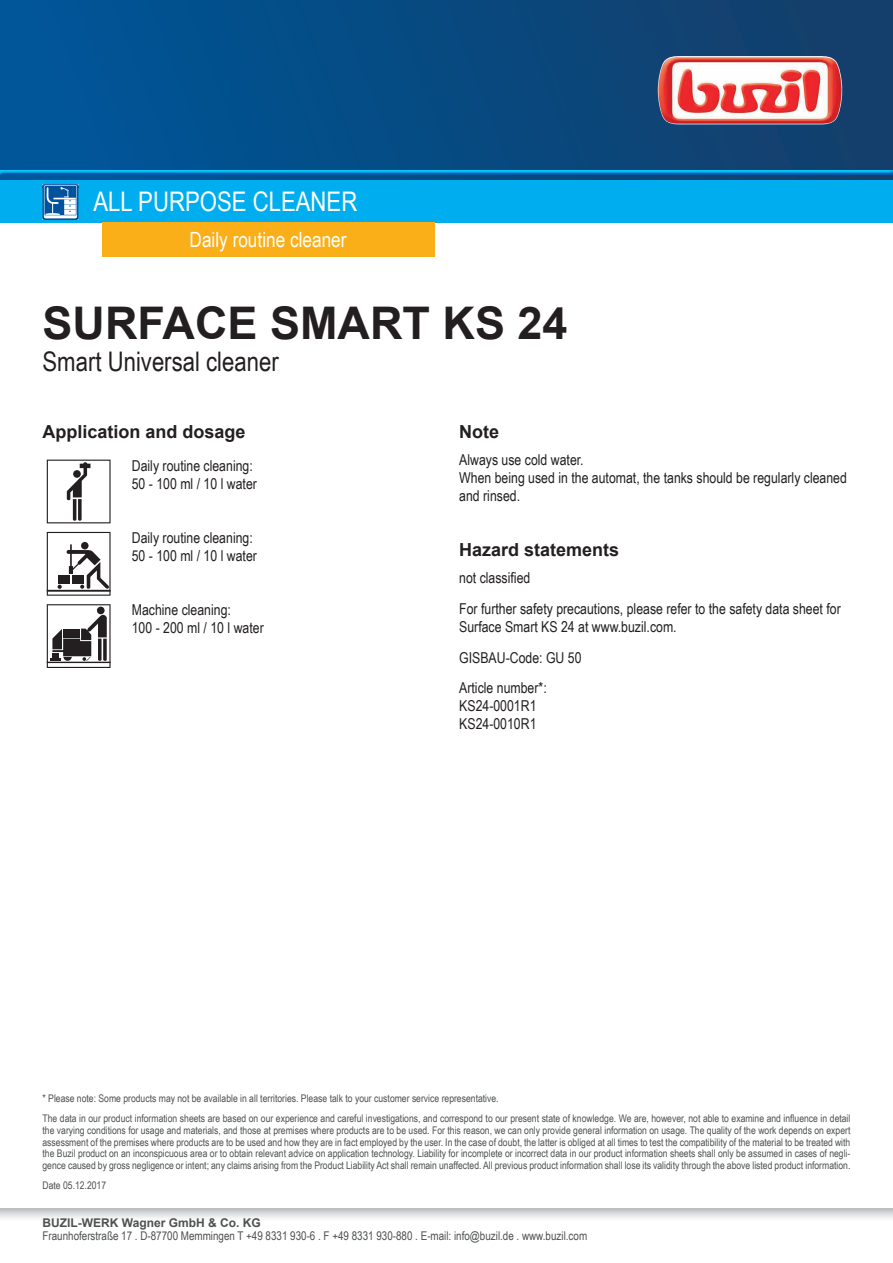
<style>
.page{position:relative;width:893px;height:1263px;background:#fff}
.page>*{position:absolute;margin:0;border:0;box-sizing:border-box;transform-origin:0 0}
.t1{font:700 45px "Arial";color:#231f20}
.t2{font:27px "Arial Narrow";color:#231f20}
.t3{font:27px "Arial Narrow";color:#fff}
.t4{font:21px "Arial Narrow";color:#fff}
.t5{font:700 18px "Arial";color:#231f20}
.t6{font:15px/18px "Arial Narrow";color:#231f20}
.t7{font:12px "Arial Narrow";color:#4e5151}
.t8{font:700 12px "Arial";color:#4e5151}
.t9{font:10.5px/11.7px "Arial Narrow";color:#4e5151}
</style>
<div class="page">
<div style="left:0;top:0;width:893px;height:180px;background:linear-gradient(to right,#00569a,#143e69)"></div>
<img style="left:658px;top:56px;width:184px;height:68px">
<svg style="left:0;top:1209px;width:893px;height:9px;background:#d9dadc"></svg>
<div style="left:0;top:169px;width:893px;height:6px;background:#015599;opacity:.75"></div>
<div style="left:0;top:180px;width:893px;height:43px;background:#00aeef"></div>
<img style="left:43px;top:184px;width:35px;height:36px">
<svg style="left:44px;top:185px;width:35px;height:33px"></svg>
<div style="left:102px;top:223px;width:333px;height:34px;background:#faaf18"></div>
<svg style="left:47px;top:460px;width:64px;height:63px"></svg>
<svg style="left:47px;top:532px;width:64px;height:64px"></svg>
<svg style="left:47px;top:604px;width:64px;height:64px"></svg>
<h2 class="t3" style="left:94px;top:182px;width:265px">All purpose cleaner</h2>
<h3 class="t4" style="left:190px;top:224px;width:159px">Daily routine cleaner</h3>
<h1 class="t1" style="left:43px;top:293px;width:527px">SURFACE SMART KS 24</h1>
<h2 class="t2" style="left:43px;top:342px;width:238px">Smart Universal cleaner</h2>
<h3 class="t5" style="left:43px;top:420px;width:205px">Application and dosage</h3>
<h3 class="t6" style="left:132px;top:456px;width:127px">Daily routine cleaning:<br>50 - 100 ml / 10 l water</h3>
<h3 class="t6" style="left:132px;top:528px;width:127px">Daily routine cleaning:<br>50 - 100 ml / 10 l water</h3>
<h3 class="t6" style="left:132px;top:600px;width:134px">Machine cleaning:<br>100 - 200 ml / 10 l water</h3>
<h3 class="t5" style="left:459px;top:420px;width:41px">Note</h3>
<h3 class="t6" style="left:459px;top:450px;width:389px">Always use cold water.<br>When being used in the automat, the tanks should be regularly cleaned and rinsed.</h3>
<h3 class="t5" style="left:459px;top:538px;width:162px">Hazard statements</h3>
<h3 class="t6" style="left:459px;top:562px;width:383px;line-height:30.8px">not classified<br>For further safety precautions, please refer to the safety data sheet for</h3>
<h3 class="t6" style="left:459px;top:610px;width:219px;line-height:30.8px">Surface Smart KS 24 at www.buzil.com.<br>GISBAU-Code: GU 50<br>Article number*:</h3>
<h3 class="t6" style="left:459px;top:696px;width:79px">KS24-0001R1<br>KS24-0010R1</h3>
<p class="t9" style="left:43px;top:1088px;width:809px;line-height:20.2px">* Please note: Some products may not be available in all territories. Please talk to your customer service representative.<br>The data in our product information sheets are based on our experience and careful investigations, and correspond to our present state of knowledge. We are, however, not able to examine and influence in detail</p>
<p class="t9" style="left:43px;top:1124px;width:809px;text-align:justify">the varying conditions for usage and materials, and those at premises where products are to be used. For this reason, we can only provide general information on usage. The quality of the work depends on expert assessment of the premises where products are to be used and how they are in fact employed by the user. In the case of doubt, the latter is obliged at all times to test the compatibility of the material to be treated with the Buzil product on an inconspicuous area or to obtain relevant advice on application technology. Liability for incomplete or incorrect data in our product information sheets shall only be assumed in cases of negli&shy;gence caused by gross negligence or intent; any claims arising from the Product Liability Act shall remain unaffected. All previous product information shall lose its validity through the above listed product information.</p>
<p class="t9" style="left:43px;top:1179px;width:65px">Date 05.12.2017</p>
<p class="t8" style="left:43px;top:1215px;width:220px">BUZIL-WERK Wagner GmbH &amp; Co. KG</p>
<p class="t7" style="left:43px;top:1227px;width:546px">Fraunhoferstraße 17 . D-87700 Memmingen T +49 8331 930-6 . F +49 8331 930-880 . E-mail: info@buzil.de . www.buzil.com</p>
</div>
